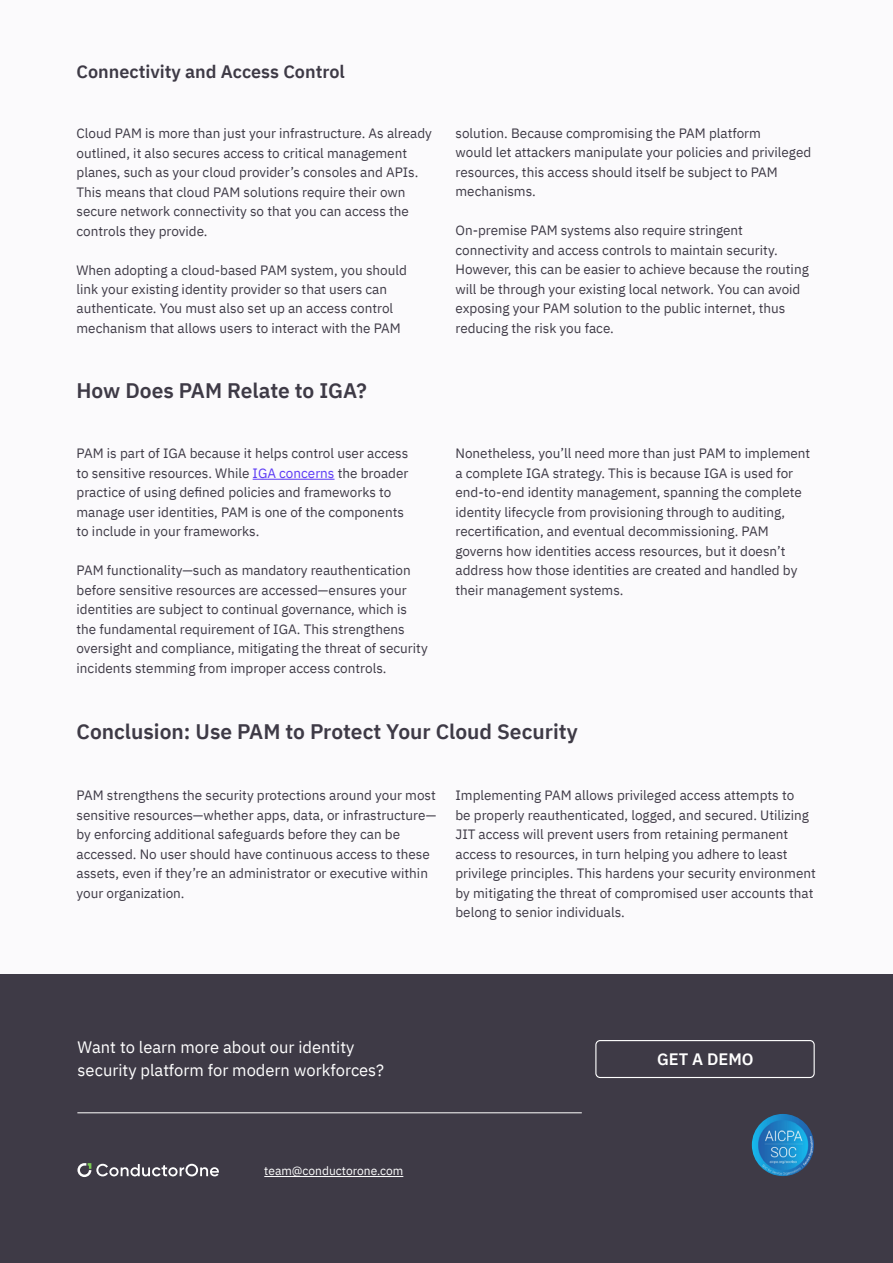
<style>
.page{position:relative;width:893px;height:1263px;background:#fbfafc}
.page>*{position:absolute;margin:0;border:0;box-sizing:border-box;transform-origin:0 0}
.t1{font:600 21px "IBM Plex Sans";color:#3e3a46}
.t2{font:600 18px "IBM Plex Sans";color:#3e3a46}
.t3{font:16.5px/22.5px "IBM Plex Sans";color:#fff}
.t4{font:600 16.5px "IBM Plex Sans";color:#fff}
.t5{font:13.5px/19.5px "IBM Plex Sans";color:#3e3a46}
.t6{font:12px "IBM Plex Sans";color:#fff}
.s1{color:#5b39f5}
.s2{color:#3d3b45}
</style>
<div class="page">
<div style="left:0;top:974px;width:893px;height:289px;background:#3e3a46"></div>
<svg style="left:77px;top:1163px;width:142px;height:14px"></svg>
<hr style="left:77px;top:1112px;width:505px;height:1px;background:#fff">
<div style="left:595px;top:1040px;width:220px;height:38px;border:1px solid #fff;border-radius:4px"></div>
<hr style="left:264px;top:1176px;width:139px;height:1px;background:#fff">
<img style="left:752px;top:1114px;width:62px;height:62px;border-radius:31px">
<hr style="left:253px;top:479px;width:82px;height:1px;background:#5b39f5">
<h2 class="t2" style="left:77px;top:57px;width:270px">Connectivity and Access Control</h2>
<p class="t5" style="left:77px;top:122px;width:357px">Cloud PAM is more than just your infrastructure. As already outlined, it also secures access to critical management planes, such as your cloud provider’s consoles and APIs.<br>This means that cloud PAM solutions require their own secure network connectivity so that you can access the controls they provide.</p>
<p class="t5" style="left:77px;top:259px;width:332px">When adopting a cloud-based PAM system, you should link your existing identity provider so that users can authenticate. You must also set up an access control mechanism that allows users to interact with the PAM</p>
<h1 class="t1" style="left:77px;top:374px;width:292px">How Does PAM Relate to IGA?</h1>
<p class="t5" style="left:77px;top:443px;width:333px">PAM is part of IGA because it helps control user access to sensitive resources. While <span class="s1">IGA concerns</span> the broader practice of using defined policies and frameworks to manage user identities, <span class="s2">PAM</span> is one of the components to include in your frameworks.</p>
<p class="t5" style="left:77px;top:560px;width:353px">PAM functionality—such as mandatory reauthentication before sensitive resources are accessed—ensures your identities are subject to continual governance, which is the fundamental requirement of IGA. This strengthens oversight and compliance, mitigating the threat of security incidents stemming from improper access controls.</p>
<p class="t5" style="left:455px;top:122px;width:357px">solution. Because compromising the PAM platform<br>would let attackers manipulate your policies and privileged resources, this access should itself be subject to PAM mechanisms.</p>
<p class="t5" style="left:455px;top:220px;width:355px">On-premise PAM systems also require stringent connectivity and access controls to maintain security.<br>However, this can be easier to achieve because the routing will be through your existing local network. You can avoid exposing your PAM solution to the public internet, thus reducing the risk you face.</p>
<p class="t5" style="left:455px;top:443px;width:356px">Nonetheless, you’ll need more than just PAM to implement a complete IGA strategy. This is because IGA is used for end-to-end identity management, spanning the complete identity lifecycle from provisioning through to auditing, recertification, and eventual decommissioning. PAM governs how identities access resources, but it doesn’t address how those identities are created and handled by their management systems.</p>
<h1 class="t1" style="left:77px;top:715px;width:503px">Conclusion: Use PAM to Protect Your Cloud Security</h1>
<p class="t5" style="left:77px;top:784px;width:361px">PAM strengthens the security protections around your most sensitive resources—whether apps, data, or infrastructure— by enforcing additional safeguards before they can be accessed. No user should have continuous access to these assets, even if they’re an administrator or executive within your organization.</p>
<p class="t5" style="left:455px;top:784px;width:362px">Implementing PAM allows privileged access attempts to<br>be properly reauthenticated, logged, and secured. Utilizing JIT access will prevent users from retaining permanent access to resources, in turn helping you adhere to least privilege principles. This hardens your security environment by mitigating the threat of compromised user accounts that belong to senior individuals.</p>
<p class="t3" style="left:78px;top:1035px;width:308px">Want to learn more about our identity security platform for modern workforces?</p>
<p class="t6" style="left:264px;top:1162px;width:141px">team@conductorone.com</p>
<p class="t4" style="left:657px;top:1046px;width:98px">GET A DEMO</p>
</div>
